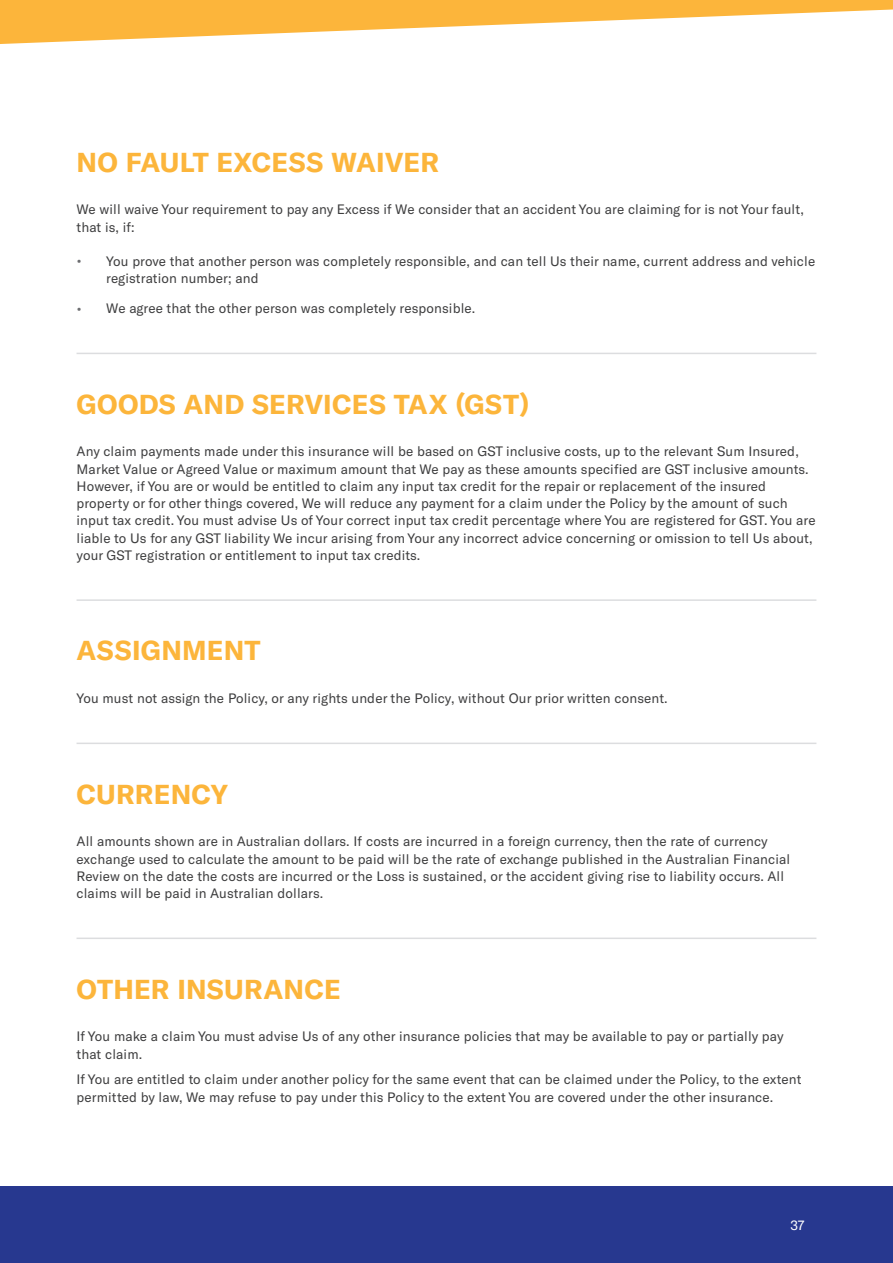
<style>
.page{position:relative;width:893px;height:1263px;background:#fff}
.page>*{position:absolute;margin:0;border:0;box-sizing:border-box;transform-origin:0 0}
.t1{font:700 27px "GT America";letter-spacing:.01em;color:#fcb53b}
.t2{font:13.5px/17.2px "GT America";letter-spacing:.01em;color:#3e3e3f}
.t3{font:13.5px "GT America";color:#fff}
.s1{font-size:16.5px;color:#6c6d70}
</style>
<div class="page">
<svg style="left:0;top:0;width:893px;height:44px;fill:#fcb53b"></svg>
<div style="left:0;top:1186px;width:893px;height:77px;background:#27388f"></div>
<hr style="left:77px;top:353px;width:739px;height:1px;background:#dcdddf">
<hr style="left:77px;top:599px;width:739px;height:2px;background:#dcdddf">
<hr style="left:77px;top:743px;width:739px;height:1px;background:#dcdddf">
<hr style="left:77px;top:937px;width:739px;height:2px;background:#dcdddf">
<h1 class="t1" style="left:77px;top:145px;width:364px">NO FAULT EXCESS WAIVER</h1>
<p class="t2" style="left:77px;top:201px;width:729px">We will waive Your requirement to pay any Excess if We consider that an accident You are claiming for is not Your fault, that is, if:</p>
<p class="t2" style="left:106px;top:253px;width:710px;text-indent:-30px"><span class="s1">•</span> You prove that another person was completely responsible, and can tell Us their name, current address and vehicle registration number; and</p>
<p class="t2" style="left:77px;top:300px;width:400px"><span class="s1">•</span> We agree that the other person was completely responsible.</p>
<h1 class="t1" style="left:77px;top:387px;width:454px">GOODS AND SERVICES TAX (GST)</h1>
<p class="t2" style="left:77px;top:443px;width:740px">Any claim payments made under this insurance will be based on GST inclusive costs, up to the relevant Sum Insured, Market Value or Agreed Value or maximum amount that We pay as these amounts specified are GST inclusive amounts.<br>However, if You are or would be entitled to claim any input tax credit for the repair or replacement of the insured property or for other things covered, We will reduce any payment for a claim under the Policy by the amount of such input tax credit. You must advise Us of Your correct input tax credit percentage where You are registered for GST. You are liable to Us for any GST liability We incur arising from Your any incorrect advice concerning or omission to tell Us about, your GST registration or entitlement to input tax credits.</p>
<h1 class="t1" style="left:77px;top:634px;width:185px">ASSIGNMENT</h1>
<p class="t2" style="left:77px;top:690px;width:593px">You must not assign the Policy, or any rights under the Policy, without Our prior written consent.</p>
<h1 class="t1" style="left:77px;top:777px;width:153px">CURRENCY</h1>
<p class="t2" style="left:77px;top:833px;width:715px">All amounts shown are in Australian dollars. If costs are incurred in a foreign currency, then the rate of currency exchange used to calculate the amount to be paid will be the rate of exchange published in the Australian Financial Review on the date the costs are incurred or the Loss is sustained, or the accident giving rise to liability occurs. All claims will be paid in Australian dollars.</p>
<h1 class="t1" style="left:77px;top:972px;width:266px">OTHER INSURANCE</h1>
<p class="t2" style="left:77px;top:1028px;width:708px">If You make a claim You must advise Us of any other insurance policies that may be available to pay or partially pay that claim.</p>
<p class="t2" style="left:77px;top:1071px;width:726px">If You are entitled to claim under another policy for the same event that can be claimed under the Policy, to the extent permitted by law, We may refuse to pay under this Policy to the extent You are covered under the other insurance.</p>
<p class="t3" style="left:790px;top:1217px;width:15px">37</p>
</div>
